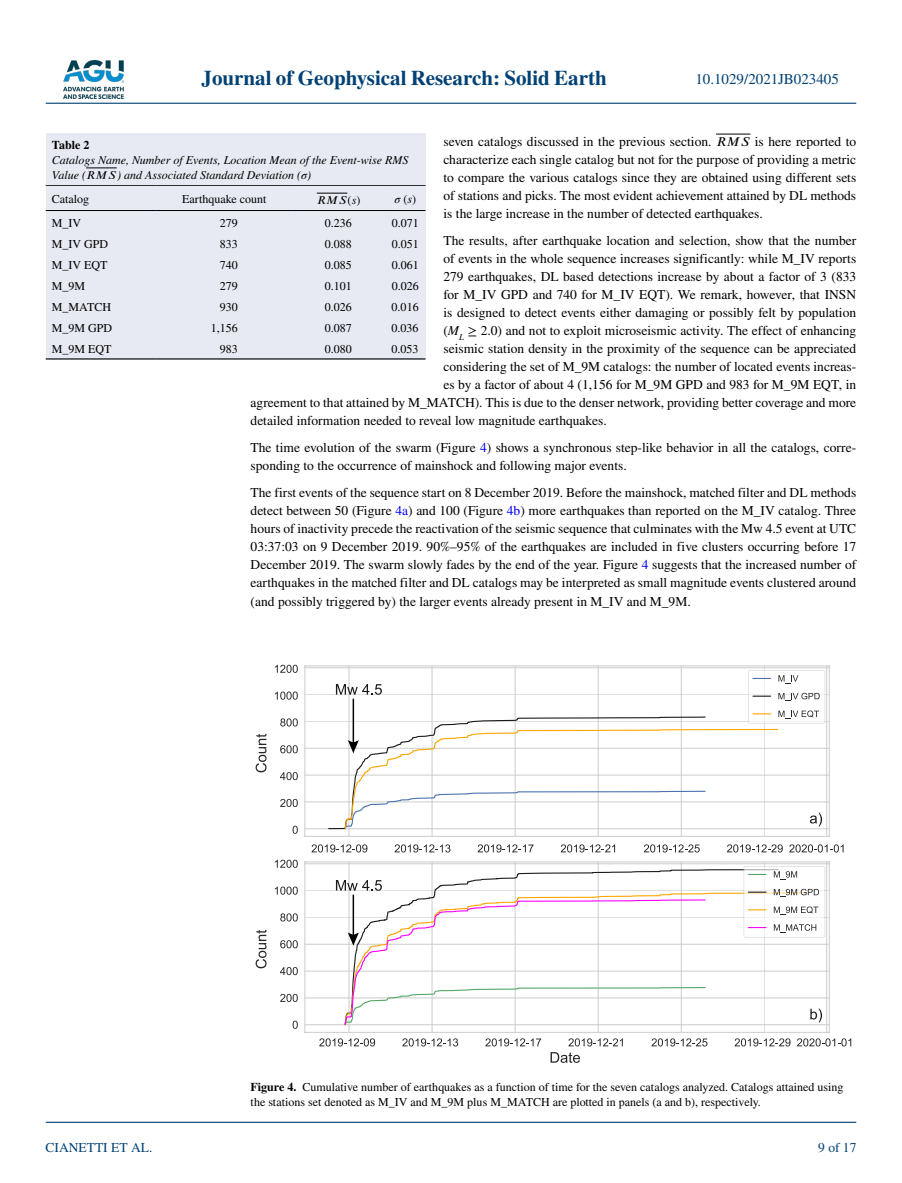
<style>
.page{position:relative;width:902px;height:1183px;background:#fff}
.page>*{position:absolute;margin:0;border:0;box-sizing:border-box;transform-origin:0 0}
.t1{font:700 21px "STIX";color:#004174}
.t2{font:15px "STIX";color:#004174}
.t3{font:13.5px/18px "STIX";color:#000;text-align:justify}
.t4{font:13.5px "STIX";color:#004174}
.t5{font:12px/15px "STIX";color:#000}
.t6{font:italic 12px/15px "STIX";color:#000}
.t7{font:italic 12px "STIX Math";color:#000}
.t8{font:700 12px "STIX";color:#000}
.s1{font-family:"STIX Math";font-style:italic}
.s2{font-style:italic}
.s3{color:#00f}
.s4{font-family:"STIX Math"}
.s5{font-style:normal}
.s6{font-weight:700}
</style>
<div class="page">
<img style="left:63px;top:60px;width:60px;height:39px">
<hr style="left:46px;top:103px;width:810px;height:1px;background:#004174">
<hr style="left:46px;top:1121px;width:810px;height:1px;background:#004174">
<hr style="left:716px;top:134px;width:34px;height:1px;background:#000">
<div style="left:46px;top:185px;width:379px;height:174px;background:#e7eaf2"></div>
<hr style="left:46px;top:185px;width:111px;height:1px;background:#000">
<hr style="left:46px;top:210px;width:111px;height:1px;background:#000">
<hr style="left:157px;top:185px;width:135px;height:1px;background:#000">
<hr style="left:157px;top:210px;width:135px;height:1px;background:#000">
<hr style="left:292px;top:185px;width:93px;height:1px;background:#000">
<hr style="left:292px;top:210px;width:93px;height:1px;background:#000">
<hr style="left:385px;top:185px;width:40px;height:1px;background:#000">
<hr style="left:385px;top:210px;width:40px;height:1px;background:#000">
<hr style="left:46px;top:358px;width:111px;height:1px;background:#000">
<hr style="left:157px;top:358px;width:135px;height:1px;background:#000">
<hr style="left:292px;top:358px;width:93px;height:1px;background:#000">
<hr style="left:385px;top:358px;width:40px;height:1px;background:#000">
<hr style="left:317px;top:193px;width:30px;height:1px;background:#000">
<div style="left:46px;top:134px;width:379px;height:51px;background:#e7eaf2"></div>
<hr style="left:86px;top:167px;width:31px;height:1px;background:#000">
<svg style="left:311px;top:844px;width:56px;height:8px"></svg>
<svg style="left:394px;top:844px;width:56px;height:8px"></svg>
<svg style="left:477px;top:844px;width:56px;height:8px"></svg>
<svg style="left:560px;top:844px;width:55px;height:8px"></svg>
<svg style="left:644px;top:844px;width:55px;height:8px"></svg>
<svg style="left:727px;top:844px;width:55px;height:8px"></svg>
<svg style="left:789px;top:844px;width:54px;height:8px"></svg>
<svg style="left:292px;top:825px;width:6px;height:8px"></svg>
<svg style="left:280px;top:798px;width:18px;height:8px"></svg>
<svg style="left:280px;top:772px;width:18px;height:8px"></svg>
<svg style="left:280px;top:745px;width:18px;height:8px"></svg>
<svg style="left:280px;top:718px;width:18px;height:8px"></svg>
<svg style="left:275px;top:691px;width:23px;height:8px"></svg>
<svg style="left:275px;top:664px;width:23px;height:8px"></svg>
<svg style="left:255px;top:733px;width:11px;height:39px"></svg>
<hr style="left:304px;top:665px;width:1px;height:171px;background:#ccc">
<svg style="left:319px;top:1038px;width:56px;height:8px"></svg>
<svg style="left:402px;top:1038px;width:56px;height:8px"></svg>
<svg style="left:485px;top:1038px;width:56px;height:8px"></svg>
<svg style="left:651px;top:1038px;width:56px;height:8px"></svg>
<svg style="left:734px;top:1038px;width:56px;height:8px"></svg>
<svg style="left:797px;top:1038px;width:54px;height:8px"></svg>
<svg style="left:550px;top:1038px;width:72px;height:24px"></svg>
<svg style="left:292px;top:1020px;width:6px;height:8px"></svg>
<svg style="left:280px;top:993px;width:18px;height:8px"></svg>
<svg style="left:280px;top:967px;width:18px;height:7px"></svg>
<svg style="left:280px;top:940px;width:18px;height:8px"></svg>
<svg style="left:280px;top:913px;width:18px;height:8px"></svg>
<svg style="left:275px;top:886px;width:23px;height:8px"></svg>
<svg style="left:275px;top:859px;width:23px;height:8px"></svg>
<svg style="left:255px;top:929px;width:11px;height:39px"></svg>
<hr style="left:304px;top:861px;width:1px;height:171px;background:#ccc">
<svg style="left:305px;top:665px;width:524px;height:171px"></svg>
<svg style="left:305px;top:861px;width:524px;height:171px"></svg>
<h1 class="t1" style="left:201px;top:66px;width:407px">Journal of Geophysical Research: Solid Earth</h1>
<p class="t2" style="left:695px;top:69px;width:145px">10.1029/2021JB023405</p>
<p class="t3" style="left:443px;top:133px;width:414px">seven catalogs discussed in the previous section. <span class="s1">𝑅𝑀𝑆</span> is here reported to characterize each single catalog but not for the purpose of providing a metric to compare the various catalogs since they are obtained using different sets of stations and picks. The most evident achievement attained by DL methods is the large increase in the number of detected earthquakes.</p>
<p class="t3" style="left:443px;top:232px;width:414px">The results, after earthquake location and selection, show that the number</p>
<p class="t3" style="left:443px;top:250px;width:414px">of events in the whole sequence increases significantly: while M_IV reports</p>
<p class="t3" style="left:443px;top:268px;width:414px">279 earthquakes, DL based detections increase by about a factor of 3 (833</p>
<p class="t3" style="left:443px;top:286px;width:414px">for M_IV GPD and 740 for M_IV EQT). We remark, however, that INSN</p>
<p class="t3" style="left:443px;top:304px;width:414px">is designed to detect events either damaging or possibly felt by population</p>
<p class="t3" style="left:443px;top:322px;width:414px">(<span class="s2">M</span><sub>L</sub> ≥ 2.0) and not to exploit microseismic activity. The effect of enhancing</p>
<p class="t3" style="left:443px;top:340px;width:414px">seismic station density in the proximity of the sequence can be appreciated</p>
<p class="t3" style="left:443px;top:358px;width:414px">considering the set of M_9M catalogs: the number of located events increas-</p>
<p class="t3" style="left:443px;top:376px;width:414px">es by a factor of about 4 (1,156 for M_9M GPD and 983 for M_9M EQT, in</p>
<p class="t3" style="left:250px;top:394px;width:607px">agreement to that attained by M_MATCH). This is due to the denser network, providing better coverage and more</p>
<p class="t3" style="left:250px;top:412px;width:357px">detailed information needed to reveal low magnitude earthquakes.</p>
<p class="t3" style="left:250px;top:439px;width:607px">The time evolution of the swarm (Figure <span class="s3">4</span>) shows a synchronous step-like behavior in all the catalogs, corre&shy;sponding to the occurrence of mainshock and following major events.</p>
<p class="t3" style="left:250px;top:484px;width:607px">The first events of the sequence start on 8 December 2019. Before the mainshock, matched filter and DL methods detect between 50 (Figure <span class="s3">4a</span>) and 100 (Figure <span class="s3">4b</span>) more earthquakes than reported on the M_IV catalog. Three hours of inactivity precede the reactivation of the seismic sequence that culminates with the Mw 4.5 event at UTC 03:37:03 on 9 December 2019. 90%–95% of the earthquakes are included in five clusters occurring before 17<br>December 2019. The swarm slowly fades by the end of the year. Figure <span class="s3">4</span> suggests that the increased number of earthquakes in the matched filter and DL catalogs may be interpreted as small magnitude events clustered around (and possibly triggered by) the larger events already present in M_IV and M_9M.</p>
<p class="t8" style="left:52px;top:137px;width:39px">Table 2</p>
<p class="t6" style="left:52px;top:152px;width:358px">Catalogs Name, Number of Events, Location Mean of the Event-wise RMS<br>Value (<span class="s4">𝑅𝑀𝑆</span>) and Associated Standard Deviation (σ)</p>
<p class="t5" style="left:52px;top:192px;width:39px">Catalog</p>
<p class="t5" style="left:182px;top:192px;width:86px">Earthquake count</p>
<p class="t7" style="left:317px;top:194px;width:45px">𝑅𝑀𝑆<span class="s5">(</span>𝑠<span class="s5">)</span></p>
<p class="t6" style="left:394px;top:191px;width:23px">σ <span class="s5">(</span>s<span class="s5">)</span></p>
<p class="t5" style="left:52px;top:216px;width:31px">M_IV</p>
<p class="t5" style="left:220px;top:216px;width:19px">279</p>
<p class="t5" style="left:325px;top:216px;width:28px">0.236</p>
<p class="t5" style="left:391px;top:216px;width:28px">0.071</p>
<p class="t5" style="left:52px;top:237px;width:58px">M_IV GPD</p>
<p class="t5" style="left:220px;top:237px;width:19px">833</p>
<p class="t5" style="left:325px;top:237px;width:28px">0.088</p>
<p class="t5" style="left:391px;top:237px;width:28px">0.051</p>
<p class="t5" style="left:52px;top:258px;width:57px">M_IV EQT</p>
<p class="t5" style="left:220px;top:258px;width:19px">740</p>
<p class="t5" style="left:325px;top:258px;width:28px">0.085</p>
<p class="t5" style="left:391px;top:258px;width:28px">0.061</p>
<p class="t5" style="left:52px;top:279px;width:35px">M_9M</p>
<p class="t5" style="left:220px;top:279px;width:19px">279</p>
<p class="t5" style="left:325px;top:279px;width:28px">0.101</p>
<p class="t5" style="left:391px;top:279px;width:28px">0.026</p>
<p class="t5" style="left:52px;top:300px;width:61px">M_MATCH</p>
<p class="t5" style="left:220px;top:300px;width:19px">930</p>
<p class="t5" style="left:325px;top:300px;width:28px">0.026</p>
<p class="t5" style="left:391px;top:300px;width:28px">0.016</p>
<p class="t5" style="left:52px;top:321px;width:62px">M_9M GPD</p>
<p class="t5" style="left:211px;top:321px;width:28px">1,156</p>
<p class="t5" style="left:325px;top:321px;width:28px">0.087</p>
<p class="t5" style="left:391px;top:321px;width:28px">0.036</p>
<p class="t5" style="left:52px;top:342px;width:61px">M_9M EQT</p>
<p class="t5" style="left:220px;top:342px;width:19px">983</p>
<p class="t5" style="left:325px;top:342px;width:28px">0.080</p>
<p class="t5" style="left:391px;top:342px;width:28px">0.053</p>
<p class="t4" style="left:45px;top:1138px;width:108px">CIANETTI ET AL.</p>
<p class="t5" style="left:250px;top:1080px;width:594px"><span class="s6">Figure 4.</span> Cumulative number of earthquakes as a function of time for the seven catalogs analyzed. Catalogs attained using the stations set denoted as M_IV and M_9M plus M_MATCH are plotted in panels (a and b), respectively.</p>
<p class="t4" style="left:818px;top:1138px;width:40px">9 of 17</p>
</div>
